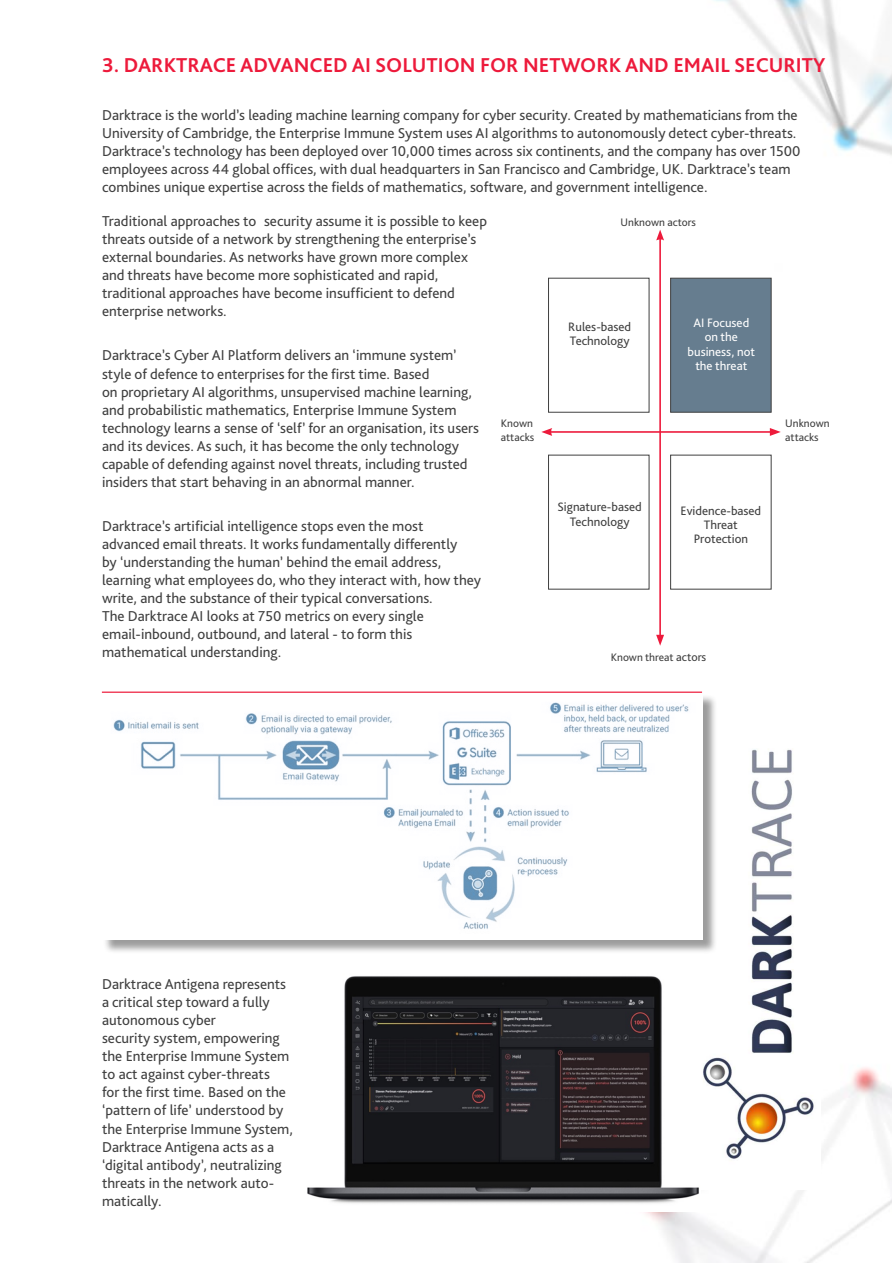
<style>
.page{position:relative;width:893px;height:1263px;background:#fff}
.page>*{position:absolute;margin:0;border:0;box-sizing:border-box;transform-origin:0 0}
.t1{font:700 21px "Bliss Pro";color:#ed1a3b}
.t2{font:15px/18px "Bliss Pro";color:#404040}
.t3{font:12.75px/14.2px "Bliss Pro";color:#404040;text-align:center}
.t4{font:12.75px/14.2px "Bliss Pro";color:#fff;text-align:center}
.t5{font:11.4px/14.2px "Bliss Pro";color:#404040}
.s1{font-size:12px}
</style>
<div class="page">
<img style="left:102px;top:0;width:789px;height:1263px">
<img style="left:692px;top:704px;width:128px;height:485px">
<div style="left:548px;top:278px;width:101px;height:135px;border:1px solid #404040"></div>
<div style="left:670px;top:278px;width:101px;height:135px;background:#667d8f;border:1px solid #404040"></div>
<hr style="left:659px;top:238px;width:2px;height:399px;background:#ed1a3b">
<svg style="left:656px;top:230px;width:8px;height:10px"></svg>
<svg style="left:656px;top:635px;width:8px;height:11px"></svg>
<hr style="left:550px;top:431px;width:222px;height:2px;background:#ed1a3b">
<svg style="left:541px;top:428px;width:11px;height:8px"></svg>
<svg style="left:770px;top:428px;width:11px;height:8px"></svg>
<div style="left:103px;top:694px;width:614px;height:260px;background:#000;opacity:.39"></div>
<svg style="left:101px;top:692px;width:601px;height:246px"></svg>
<hr style="left:102px;top:692px;width:600px;height:1px;background:#ed1a3b">
<img style="left:304px;top:967px;width:396px;height:244px">
<h1 class="t1" style="left:102px;top:52px;width:725px">3. DARKTRACE ADVANCED AI SOLUTION FOR NETWORK AND EMAIL SECURITY</h1>
<p class="t2" style="left:102px;top:106px;width:700px">Darktrace is the world’s leading machine learning company for cyber security. Created by mathematicians from the University of Cambridge, the Enterprise Immune System uses AI algorithms to autonomously detect cyber-threats.<br>Darktrace’s technology has been deployed over 10,000 times across six continents, and the company has over 1500 employees across 44 global offices, with dual headquarters in San Francisco and Cambridge, UK. Darktrace’s team combines unique expertise across the fields of mathematics, software, and government intelligence.</p>
<p class="t2" style="left:102px;top:212px;width:386px">Traditional approaches to security assume it is possible to keep threats outside of a network by strengthening the enterprise’s external boundaries. As networks have grown more complex and threats have become more sophisticated and rapid, traditional approaches have become insufficient to defend enterprise networks.</p>
<p class="t2" style="left:102px;top:346px;width:378px">Darktrace’s Cyber AI Platform delivers an ‘immune system’ style of defence to enterprises for the first time. Based<br>on proprietary AI algorithms, unsupervised machine learning, and probabilistic mathematics, Enterprise Immune System technology learns a sense of ‘self’ for an organisation, its users and its devices. As such, it has become the only technology capable of defending against novel threats, including trusted insiders that start behaving in an abnormal manner.</p>
<p class="t2" style="left:102px;top:517px;width:381px">Darktrace’s artificial intelligence stops even the most advanced email threats. It works fundamentally differently<br>by ‘understanding the human’ behind the email address, learning what employees do, who they interact with, how they write, and the substance of their typical conversations.<br>The Darktrace AI looks at 750 metrics on every single email-inbound, outbound, and lateral - to form this mathematical understanding.</p>
<p class="t5" style="left:501px;top:415px;width:35px">Known attacks</p>
<p class="t5" style="left:621px;top:215px;width:77px">Unknown actors</p>
<p class="t3" style="left:568px;top:319px;width:64px;text-align:left">Rules-based<br>Technology</p>
<p class="t4" style="left:688px;top:316px;width:69px">AI Focused on the business, not the threat</p>
<p class="t3" style="left:557px;top:500px;width:86px">Signature-based<br>Technology</p>
<p class="t3" style="left:681px;top:503px;width:82px">Evidence-based<br>Threat<br>Protection</p>
<p class="t5" style="left:611px;top:649px;width:97px">Known threat <span class="s1">actors</span></p>
<p class="t5" style="left:785px;top:416px;width:46px">Unknown attacks</p>
<p class="t2" style="left:102px;top:975px;width:192px">Darktrace Antigena represents a critical step toward a fully autonomous cyber<br>security system, empowering the Enterprise Immune System to act against cyber-threats<br>for the first time. Based on the ‘pattern of life’ understood by the Enterprise Immune System,<br>Darktrace Antigena acts as a ‘digital antibody’, neutralizing threats in the network auto&shy;matically.</p>
</div>
